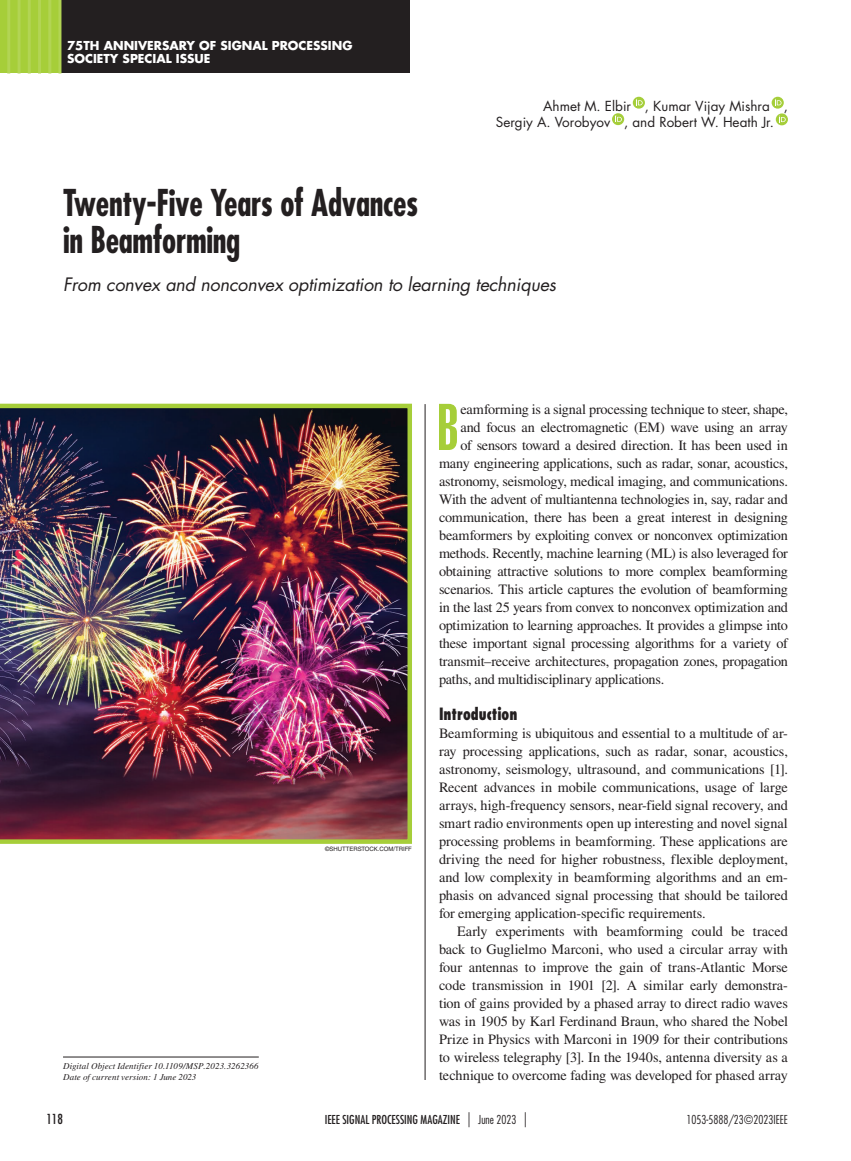
<style>
.page{position:relative;width:851px;height:1161px;background:#fff}
.page>*{position:absolute;margin:0;border:0;box-sizing:border-box;transform-origin:0 0}
.t1{font:64.8px "Helvetica LT Std Ultra Comp";color:#a6ce39}
.t2{font:700 condensed 36px/37.5px "Futura Std";letter-spacing:-.01em;color:#231f20;scale:.9 1}
.t3{font:italic 18px "Futura Std";letter-spacing:-.01em;color:#231f20}
.t4{font:800 condensed 16.5px "Futura Std";color:#231f20;scale:.85 1}
.t5{font:14.25px/18px "Times LT Std";letter-spacing:-.015em;color:#231f20;text-align:justify}
.t6{font:13.5px/16.5px "Futura Std";color:#231f20}
.t7{font:condensed 13.5px "Futura Std";color:#231f20}
.t8{font:700 12px/13.5px "Futura Std";color:#fff}
.t9{font:condensed 12px "Futura Std";color:#231f20}
.t10{font:300 condensed 12px "Futura Std";color:#231f20}
.t11{font:italic 9px/10.5px "Times LT Std";letter-spacing:.01em;color:#231f20}
.t12{font:6px "Helvetica LT Std";letter-spacing:-.005em;color:#231f20}
.s1{font-weight:300;font-size:15px}
.s2{font-weight:300}
</style>
<div class="page">
<div style="left:38px;top:0;width:371px;height:74px;background:#231f20"></div>
<div style="left:0;top:0;width:61px;height:74px;background:#a6ce39"></div>
<hr style="left:18px;top:0;width:3px;height:74px;background:#b2d454">
<hr style="left:7px;top:0;width:3px;height:74px;background:#b2d454">
<hr style="left:0;top:0;width:1px;height:74px;background:#b2d454">
<hr style="left:48px;top:0;width:3px;height:74px;background:#b2d454">
<hr style="left:38px;top:0;width:3px;height:74px;background:#b2d454">
<hr style="left:28px;top:0;width:3px;height:74px;background:#b2d454">
<hr style="left:58px;top:0;width:3px;height:74px;background:#b2d454">
<svg style="left:632px;top:97px;width:13px;height:12px"></svg>
<svg style="left:636px;top:99px;width:6px;height:6px"></svg>
<svg style="left:771px;top:97px;width:12px;height:12px"></svg>
<svg style="left:774px;top:99px;width:7px;height:6px"></svg>
<div style="left:612px;top:113px;width:12px;height:12px;background:#a5ce3a;border-radius:50%"></div>
<svg style="left:615px;top:115px;width:7px;height:7px"></svg>
<svg style="left:775px;top:113px;width:13px;height:12px"></svg>
<svg style="left:779px;top:116px;width:6px;height:6px"></svg>
<hr style="left:425px;top:404px;width:1px;height:676px;background:#231f20">
<hr style="left:63px;top:1057px;width:196px;height:1px;background:#231f20">
<img style="left:0;top:404px;width:412px;height:440px">
<p class="t8" style="left:67px;top:38px;width:287px">75TH ANNIVERSARY OF SIGNAL PROCESSING<br>SOCIETY SPECIAL ISSUE</p>
<p class="t6" style="left:496px;top:98px;width:293px;text-indent:47px">Ahmet M. Elbir , Kumar Vijay Mishra ,<br>Sergiy A. Vorobyov , and Robert W. Heath Jr.</p>
<h2 class="t2" style="left:63px;top:184px;width:396px">Twenty-Five Years of Advances in Beamforming</h2>
<p class="t3" style="left:63px;top:273px;width:494px">From convex and nonconvex optimization to learning techniques</p>
<p class="t11" style="left:63px;top:1061px;width:197px">Digital Object Identifier 10.1109/MSP.2023.3262366<br>Date of current version: 1 June 2023</p>
<p class="t7" style="left:46px;top:1111px;width:18px">118</p>
<p class="t12" style="left:325px;top:846px;width:88px">©SHUTTERSTOCK.COM/TRIFF</p>
<h1 class="t1" style="left:437px;top:390px;width:23px">B</h1>
<p class="t5" style="left:460px;top:400px;width:329px">eamforming is a signal processing technique to steer, shape,</p>
<p class="t5" style="left:460px;top:418px;width:329px">and focus an electromagnetic (EM) wave using an array</p>
<p class="t5" style="left:460px;top:436px;width:329px">of sensors toward a desired direction. It has been used in</p>
<p class="t5" style="left:439px;top:454px;width:350px">many engineering applications, such as radar, sonar, acoustics,</p>
<p class="t5" style="left:439px;top:472px;width:350px">astronomy, seismology, medical imaging, and communications.</p>
<p class="t5" style="left:439px;top:490px;width:350px">With the advent of multiantenna technologies in, say, radar and</p>
<p class="t5" style="left:439px;top:508px;width:350px">communication, there has been a great interest in designing</p>
<p class="t5" style="left:439px;top:526px;width:350px">beamformers by exploiting convex or nonconvex optimization</p>
<p class="t5" style="left:439px;top:544px;width:350px">methods. Recently, machine learning (ML) is also leveraged for</p>
<p class="t5" style="left:439px;top:562px;width:350px">obtaining attractive solutions to more complex beamforming</p>
<p class="t5" style="left:439px;top:580px;width:350px">scenarios. This article captures the evolution of beamforming</p>
<p class="t5" style="left:439px;top:598px;width:350px">in the last 25 years from convex to nonconvex optimization and</p>
<p class="t5" style="left:439px;top:616px;width:350px">optimization to learning approaches. It provides a glimpse into</p>
<p class="t5" style="left:439px;top:634px;width:350px">these important signal processing algorithms for a variety of</p>
<p class="t5" style="left:439px;top:652px;width:350px">transmit–receive architectures, propagation zones, propagation</p>
<p class="t5" style="left:439px;top:670px;width:227px">paths, and multidisciplinary applications.</p>
<p class="t4" style="left:439px;top:704px;width:94px">Introduction</p>
<p class="t5" style="left:439px;top:724px;width:350px">Beamforming is ubiquitous and essential to a multitude of ar&shy;ray processing applications, such as radar, sonar, acoustics, astronomy, seismology, ultrasound, and communications [1].<br>Recent advances in mobile communications, usage of large arrays, high-frequency sensors, near-field signal recovery, and smart radio environments open up interesting and novel signal processing problems in beamforming. These applications are driving the need for higher robustness, flexible deployment, and low complexity in beamforming algorithms and an em&shy;phasis on advanced signal processing that should be tailored for emerging application-specific requirements.</p>
<p class="t5" style="left:439px;top:922px;width:350px;text-indent:18px">Early experiments with beamforming could be traced back to Guglielmo Marconi, who used a circular array with four antennas to improve the gain of trans-Atlantic Morse code transmission in 1901 [2]. A similar early demonstra&shy;tion of gains provided by a phased array to direct radio waves was in 1905 by Karl Ferdinand Braun, who shared the Nobel Prize in Physics with Marconi in 1909 for their contributions to wireless telegraphy [3]. In the 1940s, antenna diversity as a technique to overcome fading was developed for phased array</p>
<p class="t9" style="left:325px;top:1112px;width:204px">IEEE SIGNAL PROCESSING MAGAZINE <span class="s1">|</span> <span class="s2">June 2023</span> <span class="s1">|</span></p>
<p class="t10" style="left:686px;top:1113px;width:103px">1053-5888/23©2023IEEE</p>
</div>
